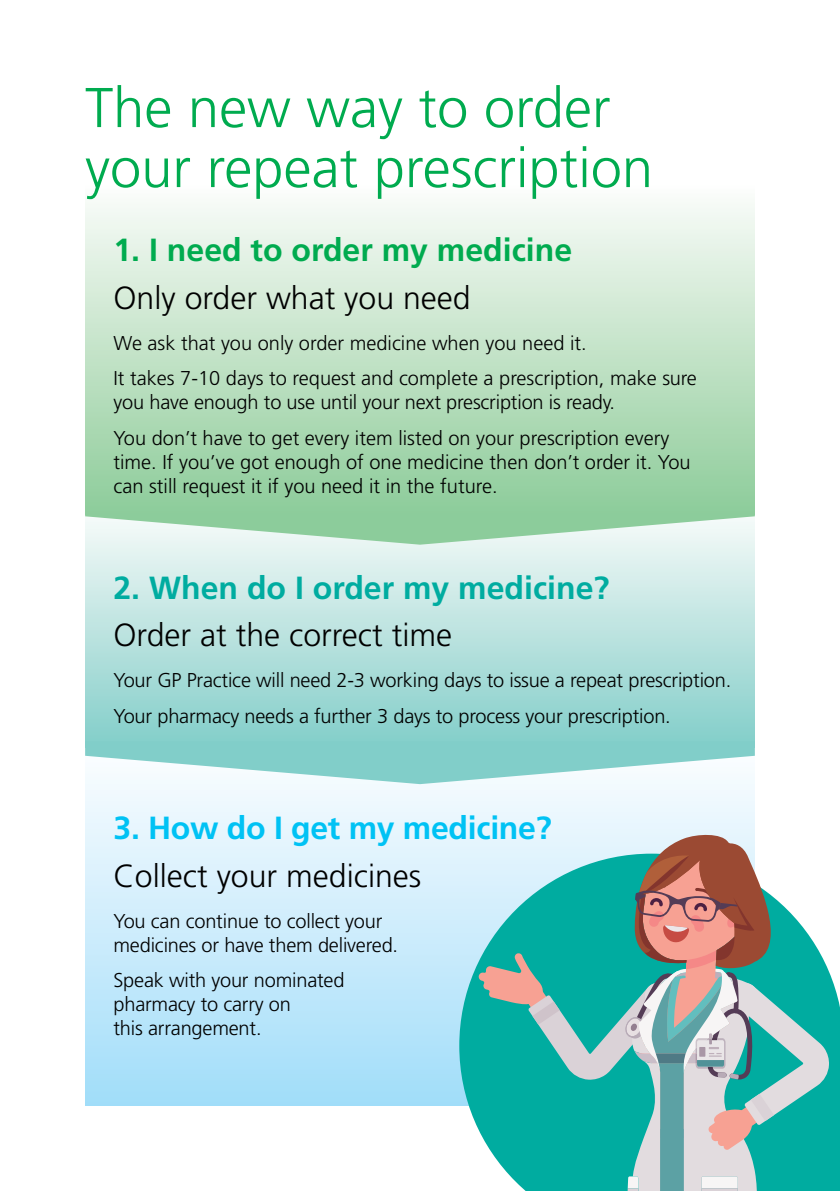
<style>
.page{position:relative;width:840px;height:1191px;background:#fff}
.page>*{position:absolute;margin:0;border:0;box-sizing:border-box;transform-origin:0 0}
.t1{font:300 56px/60px "Frutiger LT Std";color:#00ab4f}
.t2{font:300 32px "Frutiger LT Std";color:#000}
.t3{font:700 32px "Frutiger LT Std";color:#00aca0}
.t4{font:700 32px "Frutiger LT Std";color:#00ab4f}
.t5{font:700 32px "Frutiger LT Std";letter-spacing:-.01em;color:#00c2f4}
.t6{font:300 20px/24px "Frutiger LT Std";letter-spacing:-.01em;color:#000}
</style>
<div class="page">
<svg style="left:85px;top:544px;width:669px;height:197px;background:#b7e1de"></svg>
<svg style="left:85px;top:784px;width:669px;height:322px;background:#cdecfb"></svg>
<svg style="left:85px;top:741px;width:669px;height:43px"></svg>
<svg style="left:85px;top:514px;width:669px;height:30px;background:#b7dfc3"></svg>
<div style="left:85px;top:186px;width:669px;height:328px;background:linear-gradient(to bottom,#fbfcfa,#8ecc99)"></div>
<svg style="left:459px;top:853px;width:380px;height:338px"></svg>
<svg style="left:478px;top:828px;width:350px;height:363px;background:#6db6af"></svg>
<h1 class="t1" style="left:85px;top:79px;width:569px">The new way to order your repeat prescription</h1>
<h2 class="t4" style="left:113px;top:231px;width:460px">1. I need to order my medicine</h2>
<h2 class="t2" style="left:113px;top:280px;width:358px">Only order what you need</h2>
<p class="t6" style="left:113px;top:325px;width:584px;line-height:35.4px">We ask that you only order medicine when you need it.<br>It takes 7-10 days to request and complete a prescription, make sure</p>
<p class="t6" style="left:113px;top:385px;width:557px;line-height:35.4px">you have enough to use until your next prescription is ready.<br>You don’t have to get every item listed on your prescription every</p>
<p class="t6" style="left:113px;top:450px;width:578px">time. If you’ve got enough of one medicine then don’t order it. You can still request it if you need it in the future.</p>
<h2 class="t3" style="left:113px;top:569px;width:497px">2. When do I order my medicine?</h2>
<h2 class="t2" style="left:113px;top:617px;width:340px">Order at the correct time</h2>
<p class="t6" style="left:113px;top:663px;width:619px;line-height:35.4px">Your GP Practice will need 2-3 working days to issue a repeat prescription.<br>Your pharmacy needs a further 3 days to process your prescription.</p>
<h2 class="t5" style="left:113px;top:809px;width:439px">3. How do I get my medicine?</h2>
<h2 class="t2" style="left:113px;top:857px;width:309px">Collect your medicines</h2>
<p class="t6" style="left:113px;top:909px;width:286px">You can continue to collect your medicines or have them delivered.</p>
<p class="t6" style="left:113px;top:968px;width:232px">Speak with your nominated pharmacy to carry on<br>this arrangement.</p>
</div>
